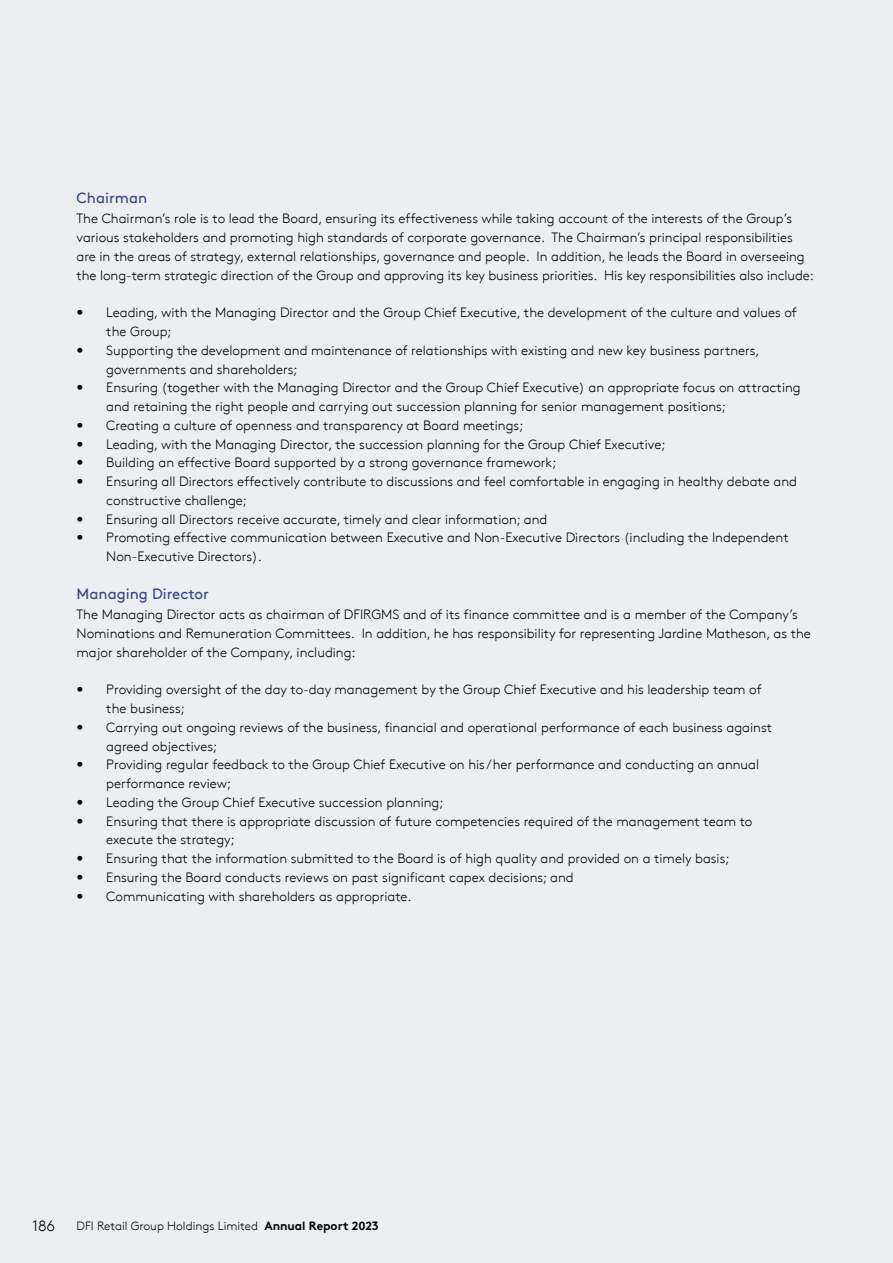
<style>
.page{position:relative;width:893px;height:1263px;background:#eceef1}
.page>*{position:absolute;margin:0;border:0;box-sizing:border-box;transform-origin:0 0}
.t1{font:15px "Brown";color:#3a4982}
.t2{font:300 15px "Brown";color:#000}
.t3{font:300 13.5px/18.8px "Brown";color:#000}
.t4{font:300 12px "Brown";color:#000}
.s1{font-weight:700}
</style>
<div class="page">
<p class="t1" style="left:77px;top:189px;width:72px">Chairman</p>
<p class="t3" style="left:77px;top:210px;width:739px">The Chairman’s role is to lead the Board, ensuring its effectiveness while taking account of the interests of the Group’s various stakeholders and promoting high standards of corporate governance. The Chairman’s principal responsibilities are in the areas of strategy, external relationships, governance and people. In addition, he leads the Board in overseeing the long-term strategic direction of the Group and approving its key business priorities. His key responsibilities also include:</p>
<p class="t3" style="left:106px;top:303px;width:692px;text-indent:-30px">• Leading, with the Managing Director and the Group Chief Executive, the development of the culture and values of the Group;</p>
<p class="t3" style="left:106px;top:341px;width:655px;text-indent:-30px">• Supporting the development and maintenance of relationships with existing and new key business partners, governments and shareholders;</p>
<p class="t3" style="left:106px;top:378px;width:696px;text-indent:-30px">• Ensuring (together with the Managing Director and the Group Chief Executive) an appropriate focus on attracting and retaining the right people and carrying out succession planning for senior management positions;</p>
<p class="t3" style="left:77px;top:416px;width:448px">• Creating a culture of openness and transparency at Board meetings;</p>
<p class="t3" style="left:77px;top:435px;width:590px">• Leading, with the Managing Director, the succession planning for the Group Chief Executive;</p>
<p class="t3" style="left:77px;top:453px;width:481px">• Building an effective Board supported by a strong governance framework;</p>
<p class="t3" style="left:106px;top:472px;width:692px;text-indent:-30px">• Ensuring all Directors effectively contribute to discussions and feel comfortable in engaging in healthy debate and constructive challenge;</p>
<p class="t3" style="left:77px;top:510px;width:472px">• Ensuring all Directors receive accurate, timely and clear information; and</p>
<p class="t3" style="left:106px;top:528px;width:684px;text-indent:-30px">• Promoting effective communication between Executive and Non-Executive Directors (including the Independent<br>Non-Executive Directors).</p>
<p class="t1" style="left:77px;top:585px;width:134px">Managing Director</p>
<p class="t3" style="left:77px;top:606px;width:736px">The Managing Director acts as chairman of DFIRGMS and of its finance committee and is a member of the Company’s<br>Nominations and Remuneration Committees. In addition, he has responsibility for representing Jardine Matheson, as the major shareholder of the Company, including:</p>
<p class="t3" style="left:106px;top:681px;width:657px;text-indent:-30px">• Providing oversight of the day to-day management by the Group Chief Executive and his leadership team of the business;</p>
<p class="t3" style="left:106px;top:718px;width:667px;text-indent:-30px">• Carrying out ongoing reviews of the business, financial and operational performance of each business against agreed objectives;</p>
<p class="t3" style="left:106px;top:756px;width:654px;text-indent:-30px">• Providing regular feedback to the Group Chief Executive on his /her performance and conducting an annual performance review;</p>
<p class="t3" style="left:77px;top:793px;width:368px">• Leading the Group Chief Executive succession planning;</p>
<p class="t3" style="left:106px;top:812px;width:648px;text-indent:-30px">• Ensuring that there is appropriate discussion of future competencies required of the management team to execute the strategy;</p>
<p class="t3" style="left:77px;top:849px;width:654px">• Ensuring that the information submitted to the Board is of high quality and provided on a timely basis;</p>
<p class="t3" style="left:77px;top:868px;width:499px">• Ensuring the Board conducts reviews on past significant capex decisions; and</p>
<p class="t3" style="left:77px;top:887px;width:337px">• Communicating with shareholders as appropriate.</p>
<p class="t2" style="left:32px;top:1217px;width:24px">186</p>
<p class="t4" style="left:77px;top:1219px;width:304px">DFI Retail Group Holdings Limited <span class="s1">Annual Report 2023</span></p>
</div>
